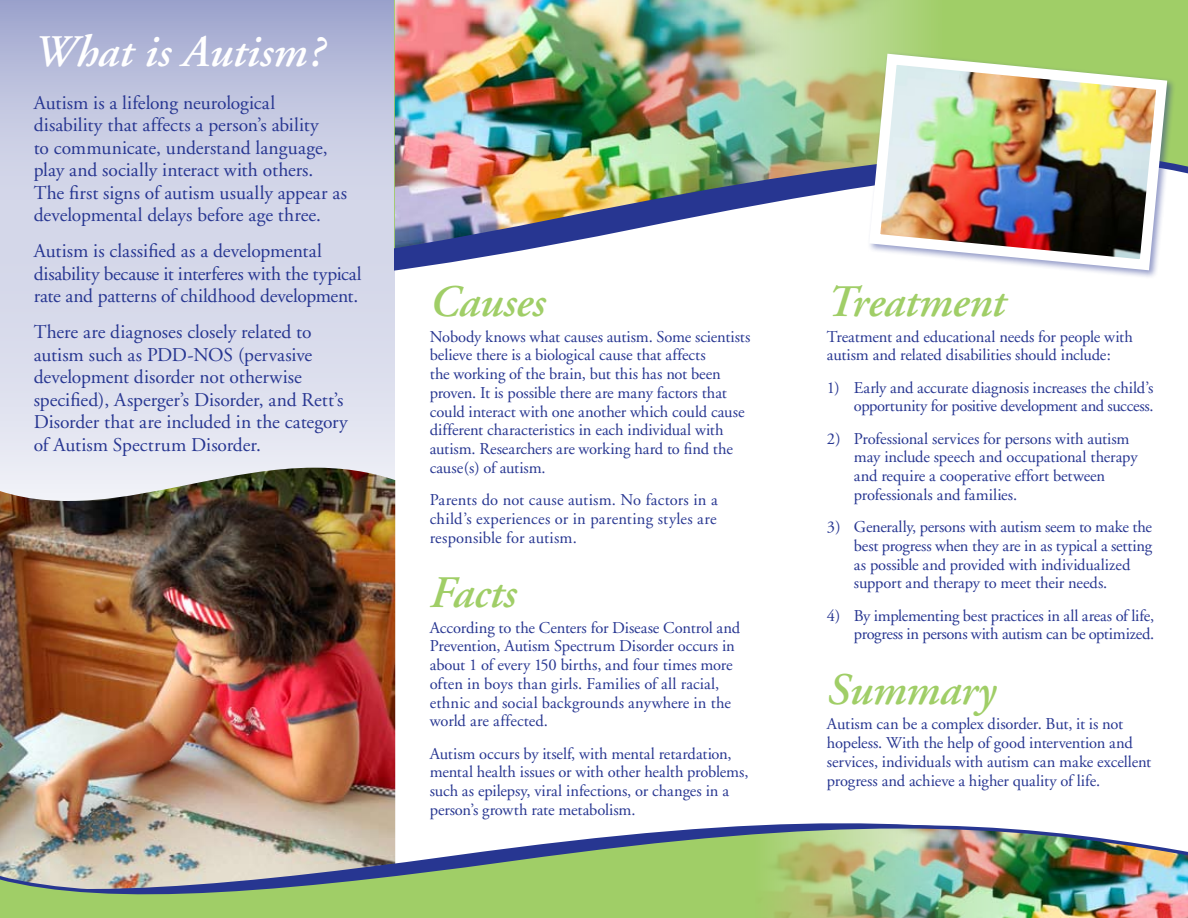
<style>
.page{position:relative;width:1188px;height:918px;background:#fff}
.page>*{position:absolute;margin:0;border:0;box-sizing:border-box;transform-origin:0 0}
.t1{font:italic 600 45px "Adobe Garamond";letter-spacing:-.01em;color:#a0ce67}
.t2{font:italic 600 45px "Adobe Garamond";letter-spacing:.005em;color:#fff}
.t3{font:19.5px/22.5px "Adobe Garamond";letter-spacing:-.005em;color:#273691}
.t4{font:16.5px/18.8px "Adobe Garamond";letter-spacing:-.005em;color:#273691}
</style>
<div class="page">
<svg style="left:0;top:0;width:395px;height:468px"></svg>
<img style="left:395px;top:0;width:793px;height:271px">
<img style="left:0;top:468px;width:395px;height:349px">
<img style="left:0;top:817px;width:1188px;height:101px">
<div style="left:866px;top:51px;width:310px;height:228px;background:#273691;opacity:.5"></div>
<img style="left:864px;top:48px;width:309px;height:228px">
<h1 class="t2" style="left:34px;top:27px;width:292px">What is Autism?</h1>
<p class="t3" style="left:34px;top:92px;width:315px">Autism is a lifelong neurological disability that affects a person’s ability<br>to communicate, understand language, play and socially interact with others.<br>The first signs of autism usually appear as developmental delays before age three.</p>
<p class="t3" style="left:34px;top:240px;width:330px">Autism is classified as a developmental disability because it interferes with the typical rate and patterns of childhood development.</p>
<p class="t3" style="left:34px;top:321px;width:316px">There are diagnoses closely related to autism such as PDD-NOS (pervasive development disorder not otherwise specified), Asperger’s Disorder, and Rett’s Disorder that are included in the category of Autism Spectrum Disorder.</p>
<h1 class="t1" style="left:430px;top:277px;width:117px">Causes</h1>
<p class="t4" style="left:430px;top:328px;width:322px">Nobody knows what causes autism. Some scientists believe there is a biological cause that affects<br>the working of the brain, but this has not been proven. It is possible there are many factors that could interact with one another which could cause different characteristics in each individual with autism. Researchers are working hard to find the cause(s) of autism.</p>
<p class="t4" style="left:430px;top:491px;width:290px;text-align:justify">Parents do not cause autism. No factors in a child’s experiences or in parenting styles are responsible for autism.</p>
<h1 class="t1" style="left:430px;top:568px;width:88px">Facts</h1>
<p class="t4" style="left:430px;top:619px;width:312px">According to the Centers for Disease Control and Prevention, Autism Spectrum Disorder occurs in about 1 of every 150 births, and four times more often in boys than girls. Families of all racial, ethnic and social backgrounds anywhere in the world are affected.</p>
<p class="t4" style="left:430px;top:745px;width:320px">Autism occurs by itself, with mental retardation, mental health issues or with other health problems, such as epilepsy, viral infections, or changes in a person’s growth rate metabolism.</p>
<h1 class="t1" style="left:827px;top:277px;width:180px">Treatment</h1>
<p class="t4" style="left:827px;top:328px;width:307px">Treatment and educational needs for people with autism and related disabilities should include:</p>
<p class="t4" style="left:827px;top:379px;width:328px;text-align:right">1) Early and accurate diagnosis increases the child’s opportunity for positive development and success.</p>
<p class="t4" style="left:854px;top:430px;width:285px;text-indent:-27px">2) Professional services for persons with autism may include speech and occupational therapy and require a cooperative effort between professionals and families.</p>
<p class="t4" style="left:854px;top:518px;width:300px;text-indent:-27px">3) Generally, persons with autism seem to make the best progress when they are in as typical a setting as possible and provided with individualized support and therapy to meet their needs.</p>
<p class="t4" style="left:827px;top:607px;width:329px;text-align:right">4) By implementing best practices in all areas of life, progress in persons with autism can be optimized.</p>
<h1 class="t1" style="left:827px;top:665px;width:170px">Summary</h1>
<p class="t4" style="left:827px;top:715px;width:326px">Autism can be a complex disorder. But, it is not hopeless. With the help of good intervention and services, individuals with autism can make excellent progress and achieve a higher quality of life.</p>
</div>
